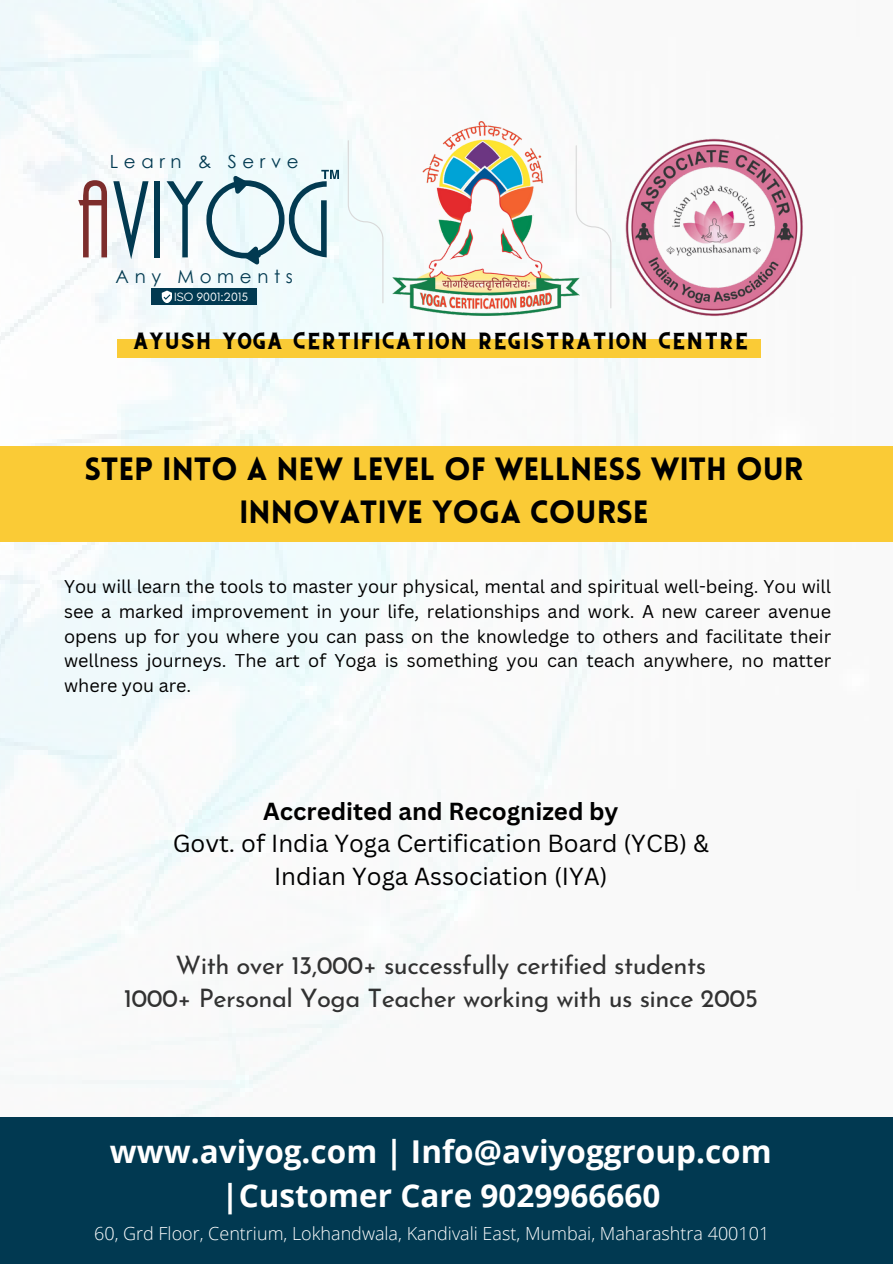
<style>
.page{position:relative;width:893px;height:1264px;background:#fff}
.page>*{position:absolute;margin:0;border:0;box-sizing:border-box;transform-origin:0 0}
.t1{font:114.15px "ARBONNIE";color:#023a51}
.t2{font:700 31.5px/43.8px "Open Sans";color:#fff;text-align:center}
.t3{font:900 31.5px/43.8px "Lovelo";color:#000;text-align:center}
.t4{font:25.5px/32.7px "Josefin Sans";letter-spacing:-.02em;color:#000;text-align:center}
.t5{font:24px/32.7px "Canva Sans";color:#000;text-align:center}
.t6{font:18.15px "Century Gothic";letter-spacing:.31em;color:#023a51}
.t7{font:18px/24.8px "Canva Sans";color:#000;text-align:justify}
.t8{font:300 18px "Open Sans";color:#fff}
.t9{font:16.5px "CS Gordon Vintage";color:#000}
.t10{font:12.15px "Glacial Indifference";color:#fff}
.s1{color:#7d2d2c}
.s2{font-weight:700}
</style>
<div class="page">
<img style="left:0;top:0;width:761px;height:1117px">
<div style="left:0;top:1117px;width:892px;height:146px;background:#013951"></div>
<div style="left:0;top:446px;width:892px;height:96px;background:#facb36"></div>
<svg style="left:579px;top:145px;width:33px;height:164px"></svg>
<img style="left:392px;top:121px;width:187px;height:194px">
<div style="left:117px;top:339px;width:644px;height:18px;background:#facb36"></div>
<img style="left:616px;top:130px;width:187px;height:195px">
<svg style="left:347px;top:140px;width:37px;height:164px"></svg>
<svg style="left:228px;top:169px;width:27px;height:32px"></svg>
<svg style="left:238px;top:239px;width:26px;height:31px"></svg>
<div style="left:151px;top:289px;width:106px;height:16px;background:#013951"></div>
<svg style="left:162px;top:290px;width:10px;height:13px"></svg>
<svg style="left:321px;top:170px;width:18px;height:9px"></svg>
<h5 class="t6" style="left:110px;top:149px;width:190px">Learn &amp; Serve</h5>
<h4 class="t1" style="left:77px;top:149px;width:255px"><span class="s1">A</span>VIYOG</h4>
<h2 class="t10" style="left:174px;top:290px;width:75px">ISO 9001:2015</h2>
<h3 class="t6" style="left:116px;top:265px;width:179px">Any Moments</h3>
<p class="t9" style="left:133px;top:333px;width:617px">AYUSH YOGA CERTIFICATION REGISTRATION CENTRE</p>
<p class="t3" style="left:84px;top:450px;width:720px">STEP INTO A NEW LEVEL OF WELLNESS WITH OUR<br>INNOVATIVE YOGA COURSE</p>
<h5 class="t7" style="left:64px;top:573px;width:768px">You will learn the tools to master your physical, mental and spiritual well-being. You will see a marked improvement in your life, relationships and work. A new career avenue opens up for you where you can pass on the knowledge to others and facilitate their wellness journeys. The art of Yoga is something you can teach anywhere, no matter where you are.</h5>
<p class="t5" style="left:173px;top:793px;width:537px"><span class="s2">Accredited and Recognized by<br></span>Govt. of India Yoga Certification Board (YCB) &amp;<br>Indian Yoga Association (IYA)</p>
<h3 class="t4" style="left:123px;top:951px;width:636px">With over 13,000+ successfully certified students<br>1000+ Personal Yoga Teacher working with us since 2005</h3>
<h1 class="t2" style="left:110px;top:1128px;width:663px">www.aviyog.com | Info@aviyoggroup.com |Customer Care 9029966660</h1>
<h5 class="t8" style="left:94px;top:1220px;width:676px">60, Grd Floor, Centrium, Lokhandwala, Kandivali East, Mumbai, Maharashtra 400101</h5>
</div>
